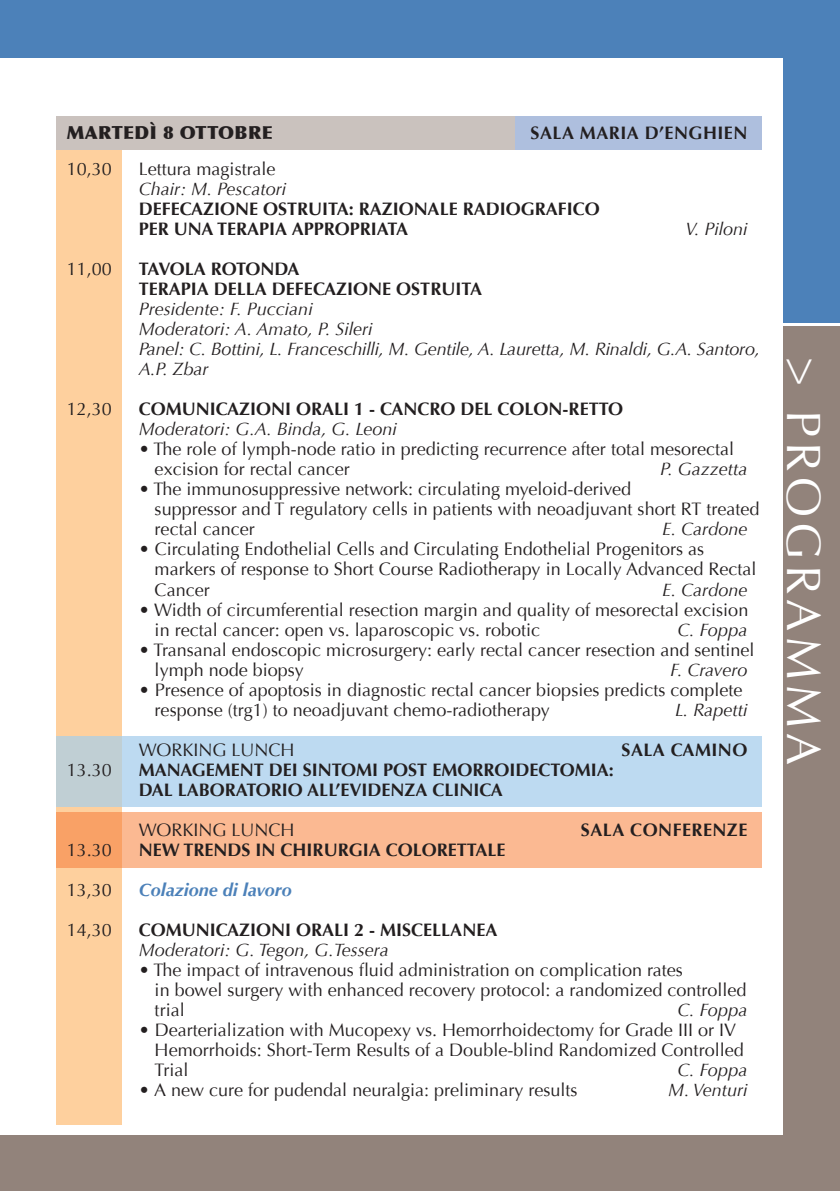
<style>
.page{position:relative;width:840px;height:1191px;background:#fff}
.page>*{position:absolute;margin:0;border:0;box-sizing:border-box;transform-origin:0 0}
.t1{font:48px "Optima";letter-spacing:.11em;color:#fff}
.t2{font:18px/20px "Optima";color:#231f20}
.t3{font:italic 18px/20px "Optima";color:#231f20}
.t4{font:700 18px/20px "Optima";color:#231f20}
.t5{font:700 18px "Optima";letter-spacing:.025em;color:#231f20}
.t6{font:900 18px "Optima";letter-spacing:.025em;color:#231f20}
.t7{font:italic 700 18px "Optima";color:#4c81b9}
</style>
<div class="page">
<div style="left:0;top:324px;width:839px;height:867px;background:#92837b"></div>
<div style="left:0;top:0;width:839px;height:324px;background:#4c81b9"></div>
<hr style="left:0;top:324px;width:839px;height:2px;background:#fff">
<div style="left:0;top:58px;width:781px;height:1076px;background:#fff"></div>
<div style="left:57px;top:116px;width:65px;height:1008px;background:#fed09e"></div>
<div style="left:122px;top:736px;width:639px;height:70px;background:#bddaf1"></div>
<div style="left:57px;top:736px;width:65px;height:70px;background:#c0cfd4"></div>
<div style="left:122px;top:812px;width:639px;height:55px;background:#fbb992"></div>
<div style="left:57px;top:812px;width:65px;height:55px;background:#f9a166"></div>
<div style="left:57px;top:116px;width:704px;height:33px;background:#cac2be"></div>
<div style="left:515px;top:116px;width:246px;height:33px;background:#aebfde"></div>
<p class="t6" style="left:67px;top:121px;width:207px">MARTEDÌ 8 OTTOBRE</p>
<p class="t5" style="left:530px;top:122px;width:218px">SALA MARIA D’ENGHIEN</p>
<p class="t2" style="left:67px;top:159px;width:47px">10,30</p>
<p class="t2" style="left:139px;top:159px;width:138px">Lettura magistrale</p>
<p class="t3" style="left:139px;top:179px;width:149px">Chair: M. Pescatori</p>
<p class="t4" style="left:139px;top:199px;width:462px">DEFECAZIONE OSTRUITA: RAZIONALE RADIOGRAFICO<br>PER UNA TERAPIA APPROPRIATA</p>
<p class="t6" style="left:150px;top:121px;width:129px">I’ 8 OTTOBRE</p>
<p class="t3" style="left:685px;top:219px;width:63px">V. Piloni</p>
<p class="t2" style="left:67px;top:259px;width:47px">11,00</p>
<p class="t4" style="left:139px;top:259px;width:344px">TAVOLA ROTONDA<br>TERAPIA DELLA DEFECAZIONE OSTRUITA</p>
<p class="t3" style="left:139px;top:299px;width:622px">Presidente: F. Pucciani<br>Moderatori: A. Amato, P. Sileri<br>Panel: C. Bottini, L. Franceschilli, M. Gentile, A. Lauretta, M. Rinaldi, G.A. Santoro, A.P. Zbar</p>
<p class="t2" style="left:67px;top:399px;width:47px">12,30</p>
<p class="t4" style="left:139px;top:399px;width:485px">COMUNICAZIONI ORALI 1 - CANCRO DEL COLON-RETTO</p>
<p class="t3" style="left:139px;top:419px;width:259px">Moderatori: G.A. Binda, G. Leoni</p>
<p class="t2" style="left:154px;top:439px;width:580px;text-indent:-16px">• The role of lymph-node ratio in predicting recurrence after total mesorectal excision for rectal cancer</p>
<p class="t3" style="left:659px;top:459px;width:89px">P. Gazzetta</p>
<p class="t2" style="left:154px;top:479px;width:606px;text-indent:-16px">• The immunosuppressive network: circulating myeloid-derived<br>suppressor and T regulatory cells in patients with neoadjuvant short RT treated rectal cancer</p>
<p class="t3" style="left:661px;top:519px;width:87px">E. Cardone</p>
<p class="t2" style="left:154px;top:539px;width:603px;text-indent:-16px">• Circulating Endothelial Cells and Circulating Endothelial Progenitors as markers of response to Short Course Radiotherapy in Locally Advanced Rectal<br>Cancer</p>
<p class="t3" style="left:661px;top:579px;width:87px">E. Cardone</p>
<p class="t2" style="left:154px;top:599px;width:595px;text-indent:-16px">• Width of circumferential resection margin and quality of mesorectal excision in rectal cancer: open vs. laparoscopic vs. robotic</p>
<p class="t3" style="left:677px;top:619px;width:71px">C. Foppa</p>
<p class="t2" style="left:154px;top:639px;width:601px;text-indent:-16px">• Transanal endoscopic microsurgery: early rectal cancer resection and sentinel lymph node biopsy</p>
<p class="t3" style="left:670px;top:659px;width:79px">F. Cravero</p>
<p class="t2" style="left:154px;top:679px;width:589px;text-indent:-16px">• Presence of apoptosis in diagnostic rectal cancer biopsies predicts complete response (trg1) to neoadjuvant chemo-radiotherapy</p>
<p class="t3" style="left:674px;top:699px;width:74px">L. Rapetti</p>
<p class="t2" style="left:139px;top:739px;width:157px">WORKING LUNCH</p>
<p class="t5" style="left:621px;top:739px;width:127px">SALA CAMINO</p>
<p class="t2" style="left:67px;top:759px;width:47px">13.30</p>
<p class="t4" style="left:139px;top:759px;width:476px">MANAGEMENT DEI SINTOMI POST EMORROIDECTOMIA:<br>DAL LABORATORIO ALL’EVIDENZA CLINICA</p>
<p class="t2" style="left:139px;top:819px;width:157px">WORKING LUNCH</p>
<p class="t5" style="left:580px;top:819px;width:168px">SALA CONFERENZE</p>
<p class="t2" style="left:67px;top:839px;width:47px">13.30</p>
<p class="t4" style="left:139px;top:839px;width:368px">NEW TRENDS IN CHIRURGIA COLORETTALE</p>
<p class="t2" style="left:67px;top:879px;width:47px">13,30</p>
<p class="t7" style="left:139px;top:879px;width:154px">Colazione di lavoro</p>
<p class="t2" style="left:67px;top:919px;width:47px">14,30</p>
<p class="t4" style="left:139px;top:919px;width:360px">COMUNICAZIONI ORALI 2 - MISCELLANEA</p>
<p class="t3" style="left:139px;top:939px;width:251px">Moderatori: G. Tegon, G.Tessera</p>
<p class="t2" style="left:154px;top:959px;width:593px;text-indent:-16px">• The impact of intravenous fluid administration on complication rates<br>in bowel surgery with enhanced recovery protocol: a randomized controlled trial</p>
<p class="t3" style="left:677px;top:999px;width:71px">C. Foppa</p>
<p class="t2" style="left:154px;top:1019px;width:590px;text-indent:-16px">• Dearterialization with Mucopexy vs. Hemorrhoidectomy for Grade III or IV<br>Hemorrhoids: Short-Term Results of a Double-blind Randomized Controlled<br>Trial</p>
<p class="t3" style="left:677px;top:1059px;width:71px">C. Foppa</p>
<p class="t2" style="left:139px;top:1079px;width:440px">• A new cure for pudendal neuralgia: preliminary results</p>
<p class="t3" style="left:668px;top:1079px;width:81px">M. Venturi</p>
<h1 class="t1" style="left:831px;top:357px;width:409px;rotate:90deg">&gt; PROGRAMMA</h1>
</div>
